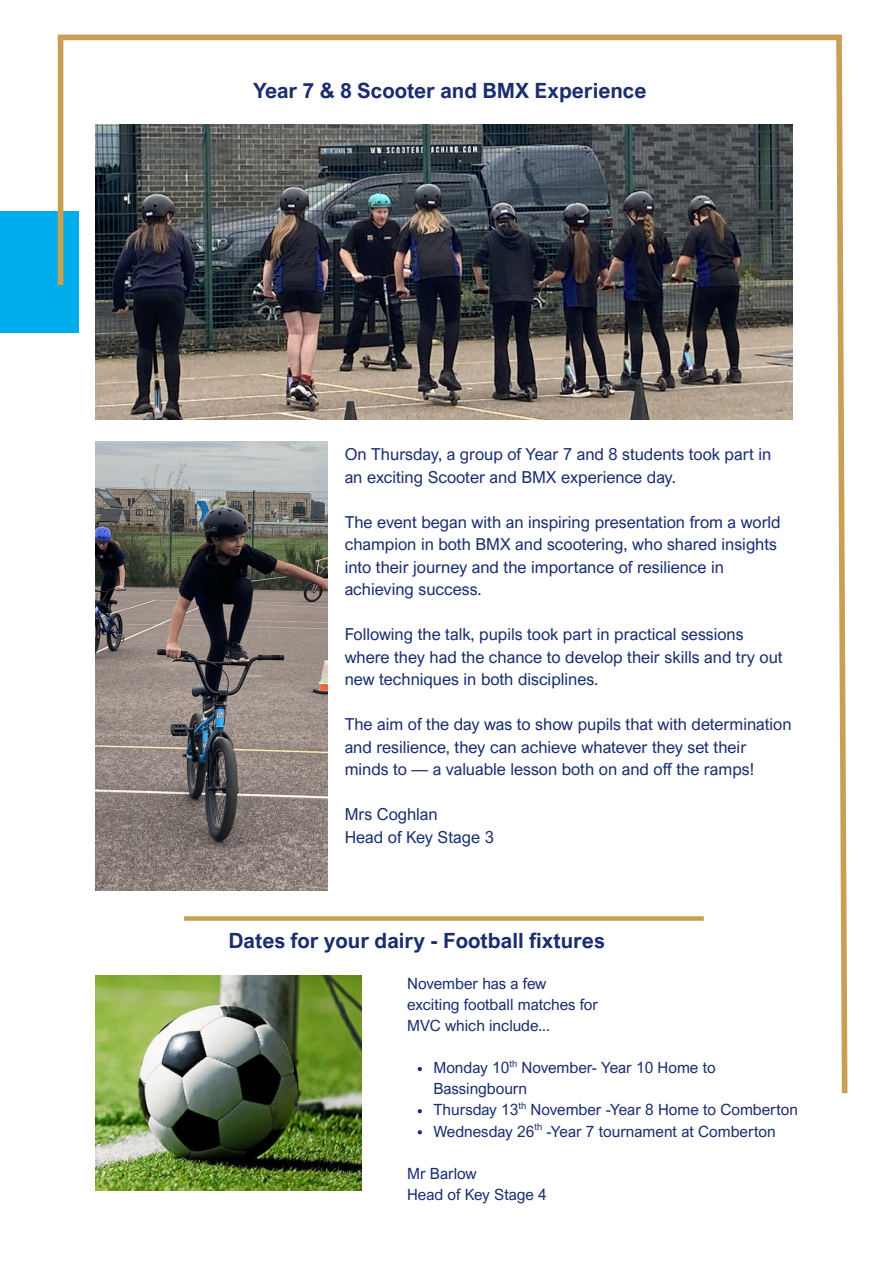
<style>
.page{position:relative;width:894px;height:1264px;background:#fff}
.page>*{position:absolute;margin:0;border:0;box-sizing:border-box;transform-origin:0 0}
.t1{font:700 21px "Arial Nova";color:#1b2d70}
.t2{font:16.5px/22.5px "Arial Nova";color:#1b2d70}
.t3{font:15.45px/21.1px "Arial Nova";color:#1b2d70}
.t4{font:9.3px "Arial Nova";color:#1b2d70}
</style>
<div class="page">
<div style="left:0;top:212px;width:78px;height:121px;background:#01aded"></div>
<div style="left:58px;top:35px;width:783px;height:5px;background:#c9a053"></div>
<svg style="left:833px;top:34px;width:15px;height:1060px"></svg>
<div style="left:58px;top:37px;width:5px;height:248px;background:#c9a053"></div>
<img style="left:95px;top:125px;width:697px;height:295px">
<img style="left:95px;top:441px;width:232px;height:449px">
<svg style="left:184px;top:916px;width:519px;height:4px;background:#cca55d"></svg>
<img style="left:95px;top:975px;width:266px;height:215px">
<svg style="left:417px;top:1067px;width:5px;height:4px"></svg>
<svg style="left:417px;top:1109px;width:5px;height:4px"></svg>
<svg style="left:417px;top:1130px;width:5px;height:4px"></svg>
<p class="t1" style="left:253px;top:77px;width:395px">Year 7 &amp; 8 Scooter and BMX Experience</p>
<p class="t2" style="left:344px;top:442px;width:428px">On Thursday, a group of Year 7 and 8 students took part in an exciting Scooter and BMX experience day.</p>
<p class="t2" style="left:344px;top:510px;width:437px">The event began with an inspiring presentation from a world champion in both BMX and scootering, who shared insights into their journey and the importance of resilience in achieving success.</p>
<p class="t2" style="left:344px;top:622px;width:439px">Following the talk, pupils took part in practical sessions where they had the chance to develop their skills and try out new techniques in both disciplines.</p>
<p class="t2" style="left:344px;top:712px;width:448px">The aim of the day was to show pupils that with determination and resilience, they can achieve whatever they set their minds to — a valuable lesson both on and off the ramps!</p>
<p class="t2" style="left:344px;top:802px;width:151px">Mrs Coghlan<br>Head of Key Stage 3</p>
<p class="t1" style="left:228px;top:927px;width:378px">Dates for your dairy - Football fixtures</p>
<p class="t3" style="left:407px;top:972px;width:192px">November has a few exciting football matches for<br>MVC which include...</p>
<p class="t3" style="left:433px;top:1056px;width:283px">Monday 10 November- Year 10 Home to<br>Bassingbourn</p>
<p class="t4" style="left:509px;top:1057px;width:9px">th</p>
<p class="t3" style="left:433px;top:1099px;width:366px">Thursday 13 November -Year 8 Home to Comberton</p>
<p class="t4" style="left:518px;top:1099px;width:9px">th</p>
<p class="t3" style="left:433px;top:1120px;width:344px">Wednesday 26 -Year 7 tournament at Comberton</p>
<p class="t4" style="left:534px;top:1121px;width:9px">th</p>
<p class="t3" style="left:407px;top:1162px;width:141px">Mr Barlow<br>Head of Key Stage 4</p>
</div>
